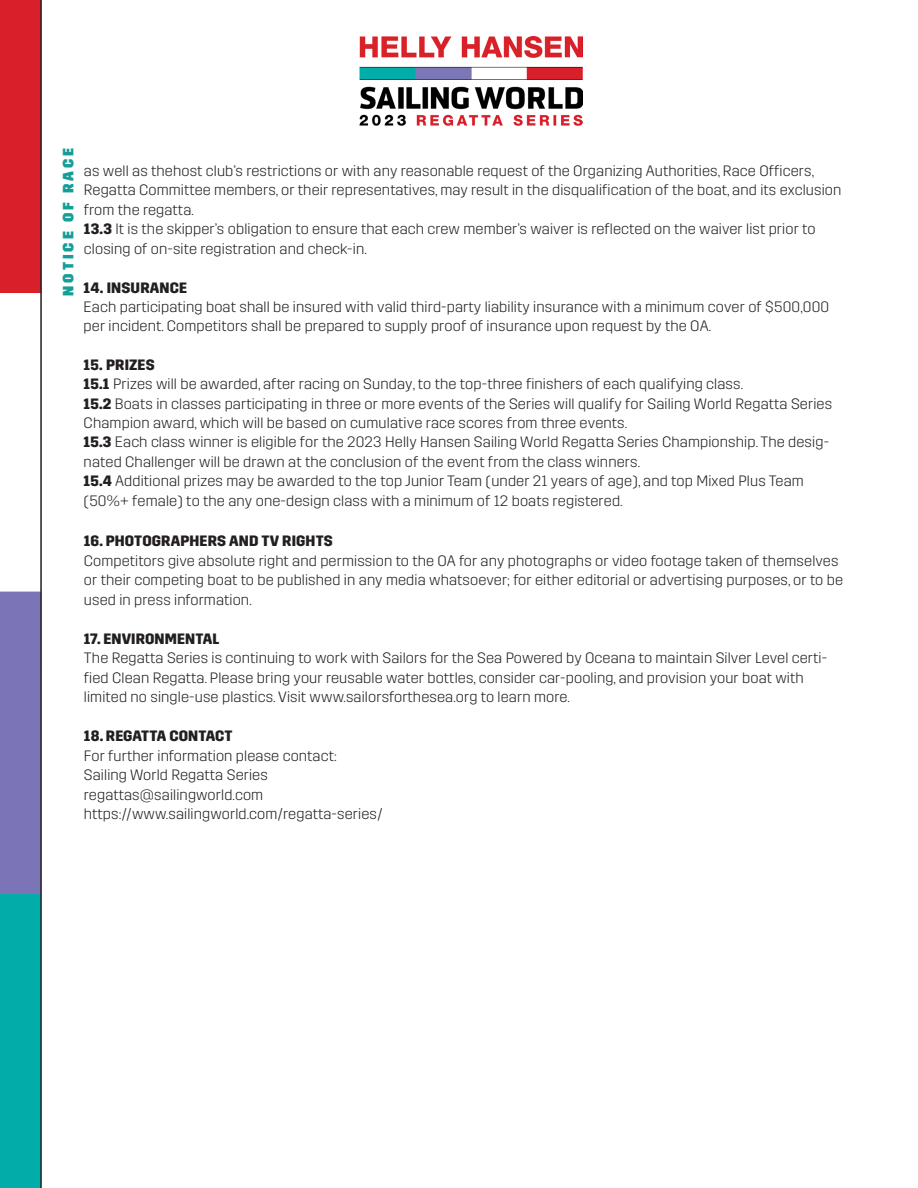
<style>
.page{position:relative;width:918px;height:1188px;background:#fff}
.page>*{position:absolute;margin:0;border:0;box-sizing:border-box;transform-origin:0 0}
.t1{font:300 15px/19.4px "Trim";letter-spacing:.01em;color:#231f20}
.t2{font:700 15px "Trim";letter-spacing:.01em;color:#231f20}
.t3{font:800 15px "Trim";letter-spacing:.2em;color:#159e98}
.s1{font-weight:700}
</style>
<div class="page">
<div style="left:0;top:894px;width:41px;height:294px;background:#00ada8"></div>
<div style="left:0;top:592px;width:41px;height:302px;background:#7b75b7"></div>
<div style="left:0;top:0;width:41px;height:295px;background:#d91f29"></div>
<div style="left:0;top:294px;width:41px;height:297px;background:#fff"></div>
<hr style="left:40px;top:0;width:2px;height:1188px;background:#231f20">
<img style="left:359px;top:36px;width:224px;height:90px">
<p class="t3" style="left:59px;top:296px;width:150px;rotate:-90deg">NOTICE OF RACE</p>
<p class="t1" style="left:84px;top:161px;width:759px">as well as thehost club’s restrictions or with any reasonable request of the Organizing Authorities, Race Officers, Regatta Committee members, or their representatives, may result in the disqualification of the boat, and its exclusion from the regatta.<br><span class="s1">13.3</span> It is the skipper’s obligation to ensure that each crew member’s waiver is reflected on the waiver list prior to closing of on-site registration and check-in.</p>
<p class="t1" style="left:84px;top:278px;width:747px"><span class="s1">14. INSURANCE<br></span>Each participating boat shall be insured with valid third-party liability insurance with a minimum cover of $500,000 per incident. Competitors shall be prepared to supply proof of insurance upon request by the OA.</p>
<p class="t1" style="left:84px;top:355px;width:750px"><span class="s1">15. PRIZES<br>15.1</span> Prizes will be awarded, after racing on Sunday, to the top-three finishers of each qualifying class.<br><span class="s1">15.2</span> Boats in classes participating in three or more events of the Series will qualify for Sailing World Regatta Series Champion award, which will be based on cumulative race scores from three events.<br><span class="s1">15.3</span> Each class winner is eligible for the 2023 Helly Hansen Sailing World Regatta Series Championship. The desig&shy;nated Challenger will be drawn at the conclusion of the event from the class winners.<br><span class="s1">15.4</span> Additional prizes may be awarded to the top Junior Team (under 21 years of age), and top Mixed Plus Team (50%+ female) to the any one-design class with a minimum of 12 boats registered.</p>
<p class="t2" style="left:84px;top:532px;width:250px">16. PHOTOGRAPHERS AND TV RIGHTS</p>
<p class="t1" style="left:84px;top:551px;width:761px">Competitors give absolute right and permission to the OA for any photographs or video footage taken of themselves or their competing boat to be published in any media whatsoever; for either editorial or advertising purposes, or to be used in press information.</p>
<p class="t2" style="left:84px;top:630px;width:137px">17. ENVIRONMENTAL</p>
<p class="t1" style="left:84px;top:648px;width:745px">The Regatta Series is continuing to work with Sailors for the Sea Powered by Oceana to maintain Silver Level certi&shy;fied Clean Regatta. Please bring your reusable water bottles, consider car-pooling, and provision your boat with limited no single-use plastics. Visit www.sailorsforthesea.org to learn more.</p>
<p class="t2" style="left:84px;top:727px;width:150px">18. REGATTA CONTACT</p>
<p class="t1" style="left:84px;top:746px;width:254px">For further information please contact:</p>
<p class="t1" style="left:84px;top:765px;width:185px">Sailing World Regatta Series</p>
<p class="t1" style="left:84px;top:785px;width:181px">regattas@sailingworld.com</p>
<p class="t1" style="left:84px;top:804px;width:300px">https://www.sailingworld.com/regatta-series/</p>
</div>
